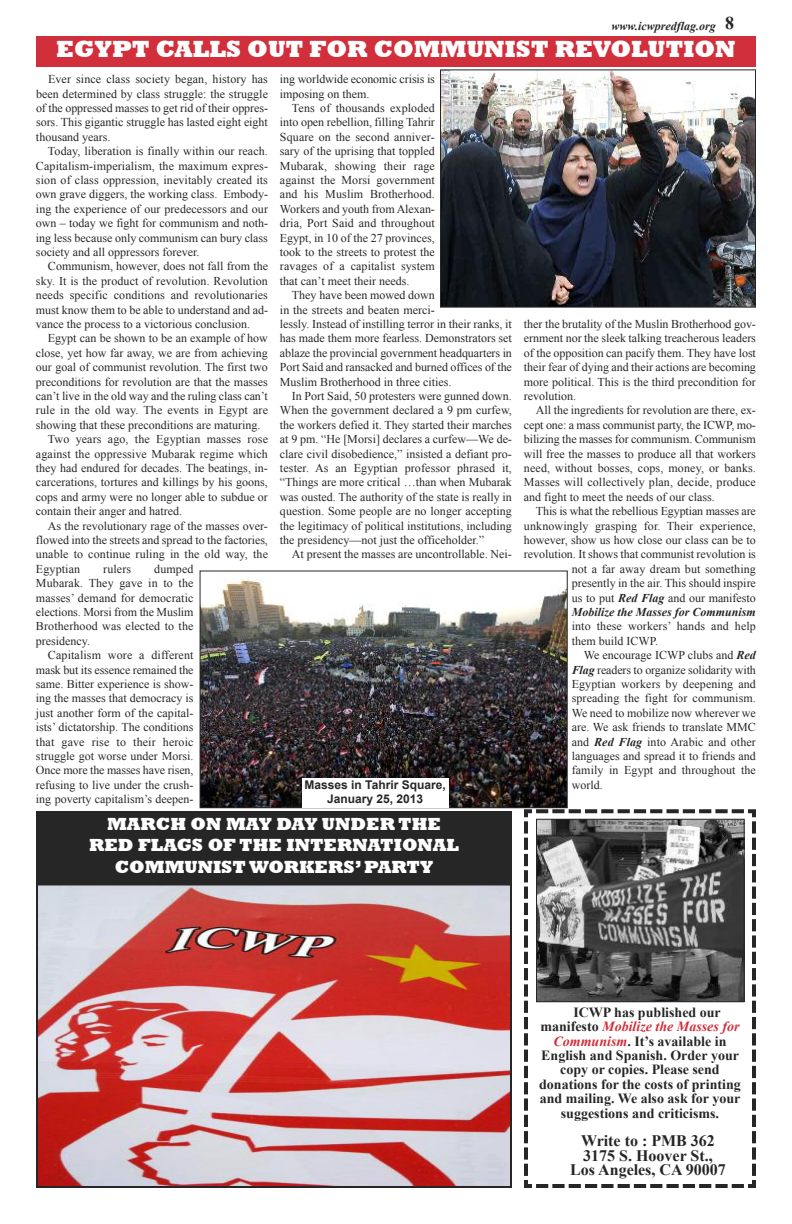
<style>
.page{position:relative;width:792px;height:1224px;background:#fff}
.page>*{position:absolute;margin:0;border:0;box-sizing:border-box;transform-origin:0 0}
.t1{font:800 24px "Rockwell";color:#fff}
.t2{font:800 18px/21.6px "Rockwell";color:#fff;text-align:center}
.t3{font:700 16px/14.4px "Times New Roman";color:#272627;text-align:center}
.t4{font:700 14px "Times New Roman";color:#272627}
.t5{font:italic 700 14px "Times New Roman";color:#d12f3b}
.t6{font:12px/14.4px "Times New Roman";color:#272627;text-align:justify}
.t7{font:700 12px/14.4px "Arial";color:#272627;text-align:center}
.t8{font:italic 700 12px "Times New Roman";color:#272627}
.s1{font-style:normal;font-size:18px}
.s2{font-weight:700;font-style:italic}
.s3{font-style:normal;color:#272627}
.s4{font-style:italic;color:#d12f3b}
</style>
<div class="page">
<svg style="left:522px;top:808px;width:234px;height:380px"></svg>
<img style="left:538px;top:821px;width:204px;height:179px">
<div style="left:536px;top:819px;width:208px;height:183px;border:1px solid #272627"></div>
<div style="left:36px;top:811px;width:476px;height:72px;background:#272627"></div>
<img style="left:202px;top:575px;width:364px;height:231px">
<div style="left:200px;top:571px;width:368px;height:237px;border:1px solid #272627"></div>
<img style="left:442px;top:71px;width:312px;height:235px">
<div style="left:440px;top:69px;width:316px;height:239px;border:1px solid #272627"></div>
<img style="left:39px;top:886px;width:470px;height:299px">
<div style="left:36px;top:883px;width:476px;height:305px;border:2px solid #272627"></div>
<div style="left:302px;top:778px;width:146px;height:30px;background:#fff"></div>
<div style="left:36px;top:36px;width:720px;height:30px;background:#d12f3b"></div>
<p class="t8" style="left:612px;top:19px;width:124px">www.icwpredflag.org <span class="s1">8</span></p>
<h1 class="t1" style="left:56px;top:34px;width:681px">EGYPT CALLS OUT FOR COMMUNIST REVOLUTION</h1>
<p class="t6" style="left:36px;top:72px;width:234px;text-indent:12px">Ever since class society began, history has been determined by class struggle: the struggle of the oppressed masses to get rid of their oppres&shy;sors. This gigantic struggle has lasted eight eight thousand years.</p>
<p class="t6" style="left:36px;top:144px;width:234px;text-indent:12px">Today, liberation is finally within our reach.<br>Capitalism-imperialism, the maximum expres&shy;sion of class oppression, inevitably created its own grave diggers, the working class. Embody&shy;ing the experience of our predecessors and our own – today we fight for communism and noth&shy;ing less because only communism can bury class society and all oppressors forever.</p>
<p class="t6" style="left:36px;top:259px;width:234px;text-indent:12px">Communism, however, does not fall from the sky. It is the product of revolution. Revolution needs specific conditions and revolutionaries must know them to be able to understand and ad&shy;vance the process to a victorious conclusion.</p>
<p class="t6" style="left:48px;top:331px;width:221px">Egypt can be shown to be an example of how</p>
<p class="t6" style="left:36px;top:345px;width:234px">close, yet how far away, we are from achieving</p>
<p class="t6" style="left:36px;top:360px;width:233px">our goal of communist revolution. The first two</p>
<p class="t6" style="left:36px;top:374px;width:233px">preconditions for revolution are that the masses</p>
<p class="t6" style="left:36px;top:389px;width:234px">can’t live in the old way and the ruling class can’t</p>
<p class="t6" style="left:36px;top:403px;width:234px">rule in the old way. The events in Egypt are</p>
<p class="t6" style="left:36px;top:417px;width:226px">showing that these preconditions are maturing.</p>
<p class="t6" style="left:48px;top:432px;width:222px">Two years ago, the Egyptian masses rose</p>
<p class="t6" style="left:36px;top:446px;width:233px">against the oppressive Mubarak regime which</p>
<p class="t6" style="left:36px;top:461px;width:233px">they had endured for decades. The beatings, in-</p>
<p class="t6" style="left:36px;top:475px;width:234px">carcerations, tortures and killings by his goons,</p>
<p class="t6" style="left:36px;top:489px;width:233px">cops and army were no longer able to subdue or</p>
<p class="t6" style="left:36px;top:504px;width:148px">contain their anger and hatred.</p>
<p class="t6" style="left:48px;top:518px;width:221px">As the revolutionary rage of the masses over-</p>
<p class="t6" style="left:36px;top:533px;width:234px">flowed into the streets and spread to the factories,</p>
<p class="t6" style="left:36px;top:547px;width:234px">unable to continue ruling in the old way, the</p>
<p class="t6" style="left:36px;top:561px;width:46px">Egyptian</p>
<p class="t6" style="left:103px;top:561px;width:29px">rulers</p>
<p class="t6" style="left:36px;top:561px;width:159px;text-indent:118px">dumped Mubarak. They gave in to the masses’ demand for democratic elections. Morsi from the Muslim Brotherhood was elected to the presidency.</p>
<p class="t6" style="left:36px;top:648px;width:159px;text-indent:12px">Capitalism wore a different mask but its essence remained the same. Bitter experience is show&shy;ing the masses that democracy is just another form of the capital&shy;ists’ dictatorship. The conditions that gave rise to their heroic struggle got worse under Morsi.<br>Once more the masses have risen, refusing to live under the crush&shy;ing poverty capitalism’s deepen-</p>
<p class="t6" style="left:280px;top:72px;width:156px">ing worldwide economic crisis is imposing on them.</p>
<p class="t6" style="left:280px;top:101px;width:156px;text-indent:12px">Tens of thousands exploded into open rebellion, filling Tahrir Square on the second anniver&shy;sary of the uprising that toppled Mubarak, showing their rage against the Morsi government and his Muslim Brotherhood.<br>Workers and youth from Alexan&shy;dria, Port Said and throughout Egypt, in 10 of the 27 provinces, took to the streets to protest the ravages of a capitalist system that can’t meet their needs.</p>
<p class="t6" style="left:280px;top:288px;width:234px;text-align:left;text-indent:12px">They have been mowed down<br>in the streets and beaten merci-<br>lessly. Instead of instilling terror in their ranks, it has made them more fearless. Demonstrators set ablaze the provincial government headquarters in Port Said and ransacked and burned offices of the Muslim Brotherhood in three cities.</p>
<p class="t6" style="left:280px;top:389px;width:234px;text-indent:12px">In Port Said, 50 protesters were gunned down.<br>When the government declared a 9 pm curfew, the workers defied it. They started their marches at 9 pm. “He [Morsi] declares a curfew—We de&shy;clare civil disobedience,” insisted a defiant pro&shy;tester. As an Egyptian professor phrased it, “Things are more critical …than when Mubarak was ousted. The authority of the state is really in question. Some people are no longer accepting the legitimacy of political institutions, including the presidency—not just the officeholder.”</p>
<p class="t6" style="left:292px;top:547px;width:222px">At present the masses are uncontrollable. Nei-</p>
<p class="t7" style="left:305px;top:778px;width:143px">Masses in Tahrir Square,<br>January 25, 2013</p>
<h2 class="t2" style="left:89px;top:812px;width:371px">MARCH ON MAY DAY UNDER THE<br>RED FLAGS OF THE INTERNATIONAL<br>COMMUNIST WORKERS’PARTY</h2>
<p class="t6" style="left:524px;top:317px;width:234px">ther the brutality of the Muslin Brotherhood gov&shy;ernment nor the sleek talking treacherous leaders of the opposition can pacify them. They have lost their fear of dying and their actions are becoming more political. This is the third precondition for revolution.</p>
<p class="t6" style="left:524px;top:403px;width:234px;text-indent:12px">All the ingredients for revolution are there, ex&shy;cept one: a mass communist party, the ICWP, mo&shy;bilizing the masses for communism. Communism will free the masses to produce all that workers need, without bosses, cops, money, or banks.<br>Masses will collectively plan, decide, produce and fight to meet the needs of our class.</p>
<p class="t6" style="left:524px;top:504px;width:234px;text-align:right">This is what the rebellious Egyptian masses are unknowingly grasping for. Their experience, however, show us how close our class can be to revolution. It shows that communist revolution is not a far away dream but something<br>presently in the air. This should inspire<br>us to put <span class="s2">Red Flag</span> and our manifesto<br><span class="s2">Mobilize the Masses for Communism</span></p>
<p class="t6" style="left:572px;top:619px;width:186px">into these workers’ hands and help them build ICWP.</p>
<p class="t6" style="left:572px;top:648px;width:186px;text-indent:12px">We encourage ICWP clubs and <span class="s2">Red Flag</span> readers to organize solidarity with Egyptian workers by deepening and spreading the fight for communism.<br>We need to mobilize now wherever we are. We ask friends to translate MMC and <span class="s2">Red Flag</span> into Arabic and other languages and spread it to friends and family in Egypt and throughout the world.</p>
<p class="t4" style="left:573px;top:1004px;width:149px">ICWP has published our</p>
<p class="t5" style="left:540px;top:1019px;width:201px"><span class="s3">manifesto</span> Mobilize the Masses for</p>
<p class="t4" style="left:554px;top:1033px;width:174px"><span class="s4">Communism</span>. It’s available in</p>
<p class="t4" style="left:541px;top:1048px;width:199px">English and Spanish. Order your</p>
<p class="t4" style="left:560px;top:1062px;width:161px">copy or copies. Please send</p>
<p class="t4" style="left:539px;top:1076px;width:203px">donations for the costs of printing</p>
<p class="t4" style="left:540px;top:1091px;width:202px">and mailing. We also ask for your</p>
<p class="t4" style="left:561px;top:1105px;width:160px">suggestions and criticisms.</p>
<h3 class="t3" style="left:570px;top:1134px;width:157px">Write to : PMB 362<br>3175 S. Hoover St.,<br>Los Angeles, CA 90007</h3>
</div>
